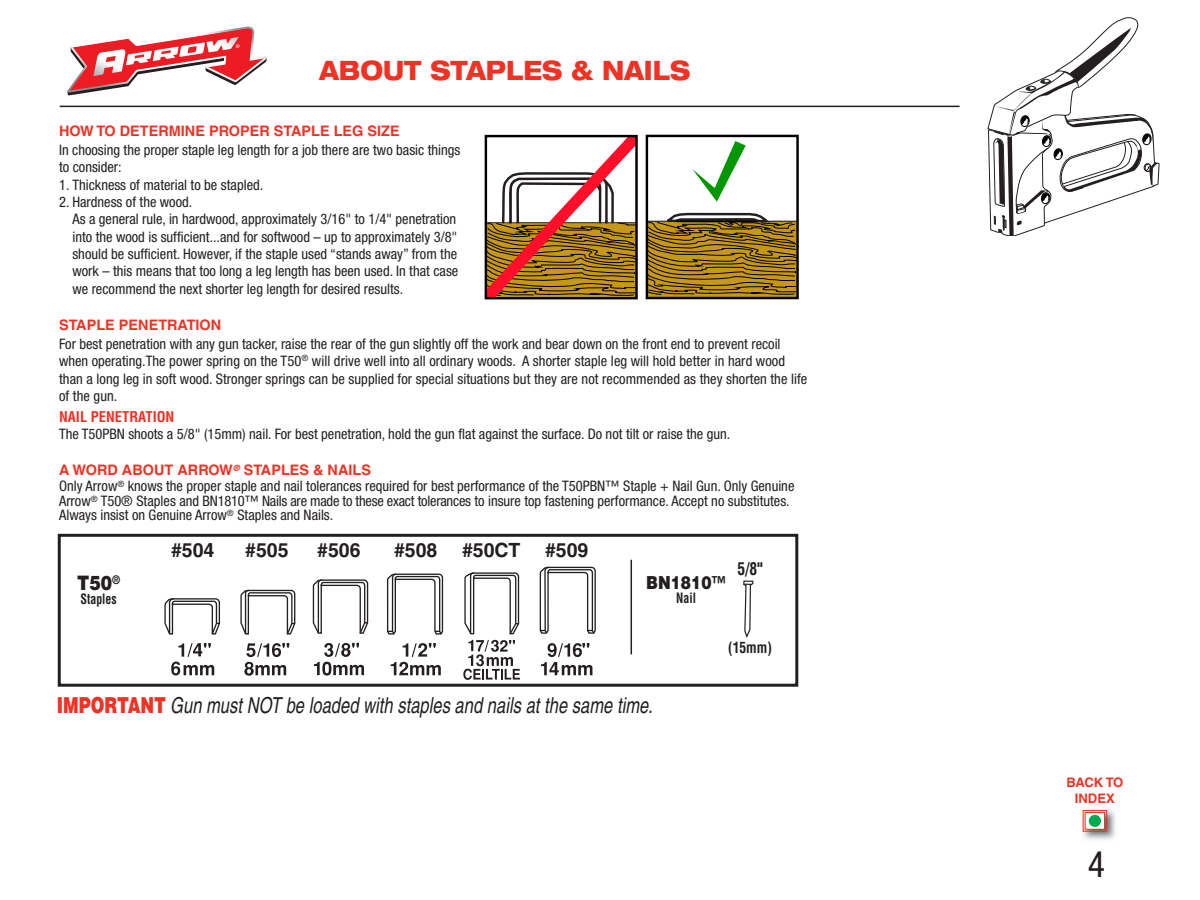
<style>
.page{position:relative;width:1200px;height:900px;background:#fff}
.page>*{position:absolute;margin:0;border:0;box-sizing:border-box;transform-origin:0 0}
.t1{font:condensed 36px "Helvetica Neue";color:#231f20}
.t2{font:800 expanded 26.85px "Helvetica Neue";color:#ef3223;scale:.85 1}
.t3{font:italic 22.05px "Helvetica";letter-spacing:.005em;color:#231f20;scale:.75 1}
.t4{font:900 19.95px "Helvetica";color:#231f20;scale:.85 1}
.t5{font:700 19.65px "Helvetica";color:#231f20}
.t6{font:900 18px "Helvetica";color:#231f20;scale:.85 1}
.t7{font:700 condensed 17.25px "Helvetica";color:#231f20;scale:.9 1}
.t8{font:700 condensed 15px "Helvetica";color:#231f20;scale:.9 1}
.t9{font:condensed 14.55px/17.4px "Helvetica Neue";color:#231f20}
.t10{font:700 14.55px "Helvetica";color:#ef3223}
.t11{font:700 condensed 14.55px "Helvetica";color:#ef3223}
.t12{font:700 condensed 13.95px "Helvetica";color:#231f20;scale:.85 1}
.t13{font:700 13.05px/15.8px "Helvetica";color:#ef3223;text-align:center}
.s1{font-weight:900;font-style:normal;color:#ef3223}
</style>
<div class="page">
<hr style="left:60px;top:106px;width:900px;height:1px;background:#231f20">
<svg style="left:68px;top:28px;width:199px;height:67px"></svg>
<img style="left:1082px;top:809px;width:34px;height:31px">
<svg style="left:1087px;top:814px;width:16px;height:14px"></svg>
<div style="left:1083px;top:810px;width:24px;height:22px;border:1px solid #ef3223"></div>
<div style="left:1085px;top:812px;width:20px;height:18px;border:1px solid #ef3223"></div>
<div style="left:1089px;top:815px;width:12px;height:12px;background:#00aa4d;border-radius:50%"></div>
<svg style="left:987px;top:17px;width:173px;height:219px"></svg>
<svg style="left:488px;top:135px;width:311px;height:164px"></svg>
<div style="left:485px;top:135px;width:153px;height:164px;border:2px solid #000"></div>
<div style="left:58px;top:534px;width:740px;height:153px;border:3px solid #231f20"></div>
<svg style="left:743px;top:580px;width:11px;height:58px"></svg>
<hr style="left:631px;top:560px;width:1px;height:94px;background:#231f20">
<svg style="left:314px;top:643px;width:50px;height:33px"></svg>
<svg style="left:541px;top:643px;width:51px;height:32px"></svg>
<svg style="left:244px;top:643px;width:45px;height:33px"></svg>
<svg style="left:391px;top:643px;width:50px;height:32px"></svg>
<svg style="left:164px;top:598px;width:56px;height:37px"></svg>
<svg style="left:312px;top:579px;width:57px;height:55px"></svg>
<svg style="left:240px;top:589px;width:56px;height:46px"></svg>
<svg style="left:539px;top:566px;width:57px;height:68px"></svg>
<svg style="left:387px;top:573px;width:57px;height:62px"></svg>
<svg style="left:171px;top:643px;width:43px;height:32px"></svg>
<svg style="left:463px;top:572px;width:57px;height:108px"></svg>
<h2 class="t2" style="left:320px;top:60px;width:438px">ABOUT STAPLES &amp; NAILS</h2>
<p class="t10" style="left:59px;top:125px;width:342px">HOW TO DETERMINE PROPER STAPLE LEG SIZE</p>
<p class="t9" style="left:59px;top:142px;width:403px">In choosing the proper staple leg length for a job there are two basic things to consider:</p>
<p class="t9" style="left:59px;top:177px;width:206px">1. Thickness of material to be stapled.</p>
<p class="t9" style="left:72px;top:194px;width:387px;text-indent:-13px">2. Hardness of the wood.<br>As a general rule, in hardwood, approximately 3/16" to 1/4" penetration into the wood is sufficient...and for softwood – up to approximately 3/8" should be sufficient. However, if the staple used “stands away” from the work – this means that too long a leg length has been used. In that case we recommend the next shorter leg length for desired results.</p>
<p class="t10" style="left:59px;top:320px;width:164px">STAPLE PENETRATION</p>
<p class="t9" style="left:59px;top:336px;width:750px">For best penetration with any gun tacker, raise the rear of the gun slightly off the work and bear down on the front end to prevent recoil when operating.The power spring on the T50<sup>®</sup> will drive well into all ordinary woods. A shorter staple leg will hold better in hard wood than a long leg in soft wood. Stronger springs can be supplied for special situations but they are not recommended as they shorten the life of the gun.</p>
<p class="t11" style="left:59px;top:411px;width:117px">NAIL PENETRATION</p>
<p class="t9" style="left:59px;top:426px;width:673px">The T50PBN shoots a 5/8" (15mm) nail. For best penetration, hold the gun flat against the surface. Do not tilt or raise the gun.</p>
<p class="t10" style="left:59px;top:465px;width:313px">A WORD ABOUT ARROW<sup>®</sup> STAPLES &amp; NAILS</p>
<p class="t9" style="left:59px;top:480px;width:737px;line-height:14.5px">Only Arrow<sup>®</sup> knows the proper staple and nail tolerances required for best performance of the T50PBN™ Staple + Nail Gun. Only Genuine<br>Arrow<sup>®</sup> T50® Staples and BN1810™ Nails are made to these exact tolerances to insure top fastening performance. Accept no substitutes.<br>Always insist on Genuine Arrow<sup>®</sup> Staples and Nails.</p>
<h3 class="t4" style="left:77px;top:576px;width:52px">T50<sup>®</sup></h3>
<p class="t12" style="left:81px;top:594px;width:44px">Staples</p>
<h3 class="t5" style="left:171px;top:543px;width:45px">#504</h3>
<h3 class="t5" style="left:245px;top:543px;width:45px">#505</h3>
<h3 class="t5" style="left:317px;top:543px;width:45px">#506</h3>
<h3 class="t5" style="left:394px;top:543px;width:45px">#508</h3>
<h3 class="t5" style="left:462px;top:543px;width:128px">#50CT #509</h3>
<p class="t6" style="left:646px;top:576px;width:95px">BN1810™</p>
<p class="t12" style="left:676px;top:592px;width:25px">Nail</p>
<p class="t7" style="left:738px;top:562px;width:29px">5/8"</p>
<p class="t8" style="left:728px;top:642px;width:50px">(15mm)</p>
<h3 class="t3" style="left:57px;top:697px;width:796px"><span class="s1">IMPORTANT</span> Gun must NOT be loaded with staples and nails at the same time.</h3>
<p class="t13" style="left:1066px;top:776px;width:58px">BACK TO<br>INDEX</p>
<h1 class="t1" style="left:1088px;top:852px;width:19px">4</h1>
</div>
